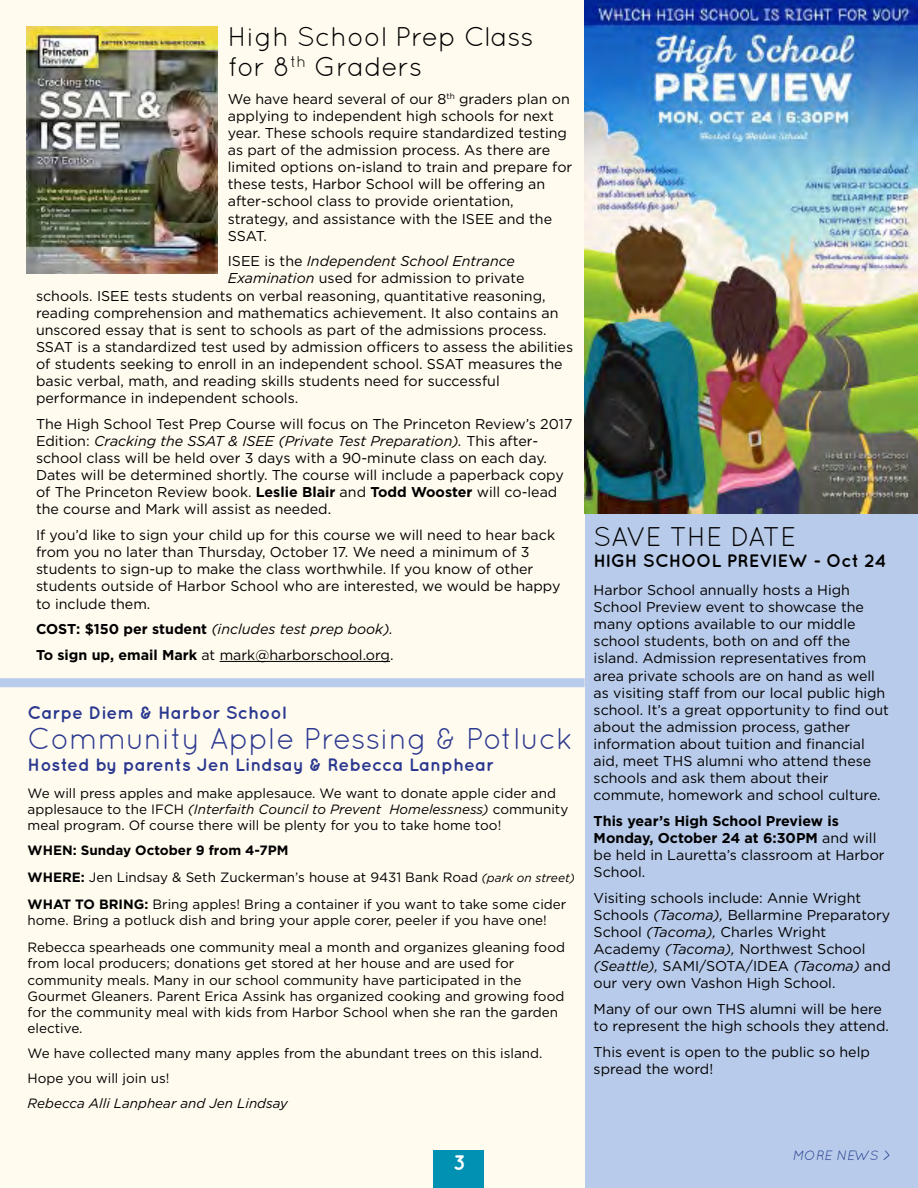
<style>
.page{position:relative;width:918px;height:1188px;background:#fff}
.page>*{position:absolute;margin:0;border:0;box-sizing:border-box;transform-origin:0 0}
.t1{font:30px "Quicksand";color:#2b388f}
.t2{font:27px/30px "Quicksand";color:#000}
.t3{font:27px "Quicksand";letter-spacing:-.02em;color:#000}
.t4{font:700 21px "Quicksand";color:#fff}
.t5{font:700 18px "Quicksand";color:#2b388f}
.t6{font:700 18px "Quicksand";color:#000}
.t7{font:14.25px/17.1px "Gotham";color:#000}
.t8{font:700 14.25px/17.1px "Gotham";color:#000}
.t9{font:italic 14.25px "Gotham";color:#000}
.t10{font:13.5px/16.2px "Gotham";color:#000}
.t11{font:italic 13.5px "Gotham";color:#000}
.t12{font:italic 13.5px "Quicksand";color:#25408f}
.s1{font-style:normal}
.s2{font-style:italic}
.s3{font-weight:700}
.s4{font-weight:400;font-style:italic}
.s5{font-weight:400}
.s6{font-style:italic;font-size:12px}
</style>
<div class="page">
<div style="left:585px;top:0;width:333px;height:1188px;background:#b9cbea"></div>
<div style="left:0;top:0;width:585px;height:1188px;background:#fffbef"></div>
<div style="left:434px;top:1151px;width:50px;height:37px;background:#0091b3"></div>
<hr style="left:220px;top:661px;width:170px;height:1px;background:#000">
<img style="left:27px;top:27px;width:190px;height:246px">
<img style="left:585px;top:0;width:333px;height:513px">
<div style="left:0;top:678px;width:585px;height:9px;background:#b9cbea"></div>
<h2 class="t2" style="left:228px;top:21px;width:308px">High School Prep Class for 8<sup>th</sup> Graders</h2>
<p class="t7" style="left:228px;top:90px;width:346px">We have heard several of our 8<sup>th</sup> graders plan on applying to independent high schools for next year. These schools require standardized testing as part of the admission process. As there are limited options on-island to train and prepare for these tests, Harbor School will be offering an after-school class to provide orientation, strategy, and assistance with the ISEE and the SSAT.</p>
<p class="t9" style="left:228px;top:252px;width:289px"><span class="s1">ISEE is the</span> Independent School Entrance</p>
<p class="t7" style="left:228px;top:270px;width:298px"><span class="s2">Examination</span> used for admission to private</p>
<p class="t7" style="left:36px;top:287px;width:511px">schools. ISEE tests students on verbal reasoning, quantitative reasoning,</p>
<p class="t7" style="left:36px;top:304px;width:524px">reading comprehension and mathematics achievement. It also contains an</p>
<p class="t7" style="left:36px;top:321px;width:512px">unscored essay that is sent to schools as part of the admissions process.</p>
<p class="t7" style="left:36px;top:338px;width:539px">SSAT is a standardized test used by admission officers to assess the abilities</p>
<p class="t7" style="left:36px;top:355px;width:528px">of students seeking to enroll in an independent school. SSAT measures the</p>
<p class="t7" style="left:36px;top:372px;width:465px">basic verbal, math, and reading skills students need for successful</p>
<p class="t7" style="left:36px;top:389px;width:264px">performance in independent schools.</p>
<p class="t7" style="left:36px;top:415px;width:538px">The High School Test Prep Course will focus on The Princeton Review’s 2017<br>Edition: <span class="s2">Cracking the SSAT &amp; ISEE (Private Test Preparation).</span> This after&shy;school class will be held over 3 days with a 90-minute class on each day.<br>Dates will be determined shortly. The course will include a paperback copy of The Princeton Review book. <span class="s3">Leslie Blair</span> and <span class="s3">Todd Wooster</span> will co-lead the course and Mark will assist as needed.</p>
<p class="t7" style="left:36px;top:526px;width:526px">If you’d like to sign your child up for this course we will need to hear back from you no later than Thursday, October 17. We need a minimum of 3 students to sign-up to make the class worthwhile. If you know of other students outside of Harbor School who are interested, we would be happy to include them.</p>
<p class="t8" style="left:36px;top:616px;width:359px;line-height:25.8px">COST: $150 per student <span class="s4">(includes test prep book).<br></span>To sign up, email Mark <span class="s5">at mark@harborschool.org.</span></p>
<p class="t5" style="left:28px;top:702px;width:260px">Carpe Diem &amp; Harbor School</p>
<h1 class="t1" style="left:28px;top:722px;width:547px">Community Apple Pressing &amp; Potluck</h1>
<p class="t5" style="left:28px;top:754px;width:468px">Hosted by parents Jen Lindsay &amp; Rebecca Lanphear</p>
<p class="t10" style="left:28px;top:785px;width:542px">We will press apples and make applesauce. We want to donate apple cider and applesauce to the IFCH <span class="s2">(Interfaith Council to Prevent Homelessness)</span> community meal program. Of course there will be plenty for you to take home too!</p>
<p class="t10" style="left:28px;top:836px;width:549px;line-height:27px"><span class="s3">WHEN: Sunday October 9 from 4-7PM<br>WHERE:</span> Jen Lindsay &amp; Seth Zuckerman’s house at 9431 Bank Road <span class="s6">(park on street)<br></span><span class="s3">WHAT TO BRING:</span> Bring apples! Bring a container if you want to take some cider</p>
<p class="t10" style="left:28px;top:907px;width:539px;line-height:27px">home. Bring a potluck dish and bring your apple corer, peeler if you have one!<br>Rebecca spearheads one community meal a month and organizes gleaning food</p>
<p class="t10" style="left:28px;top:955px;width:538px">from local producers; donations get stored at her house and are used for community meals. Many in our school community have participated in the Gourmet Gleaners. Parent Erica Assink has organized cooking and growing food for the community meal with kids from Harbor School when she ran the garden elective.</p>
<p class="t10" style="left:28px;top:1041px;width:516px;line-height:24.9px">We have collected many many apples from the abundant trees on this island.<br>Hope you will join us!</p>
<p class="t11" style="left:28px;top:1094px;width:262px">Rebecca Alli Lanphear and Jen Lindsay</p>
<h3 class="t4" style="left:453px;top:1150px;width:14px">3</h3>
<h2 class="t3" style="left:594px;top:521px;width:204px">SAVE THE DATE</h2>
<p class="t6" style="left:594px;top:550px;width:294px">HIGH SCHOOL PREVIEW - Oct 24</p>
<p class="t7" style="left:594px;top:581px;width:297px">Harbor School annually hosts a High School Preview event to showcase the many options available to our middle school students, both on and off the island. Admission representatives from area private schools are on hand as well as visiting staff from our local public high school. It’s a great opportunity to find out about the admission process, gather information about tuition and financial aid, meet THS alumni who attend these schools and ask them about their commute, homework and school culture.</p>
<p class="t8" style="left:594px;top:812px;width:293px">This year’s High School Preview is<br>Monday, October 24 at 6:30PM <span class="s5">and will be held in Lauretta’s classroom at Harbor<br>School.</span></p>
<p class="t7" style="left:594px;top:889px;width:299px">Visiting schools include: Annie Wright Schools <span class="s2">(Tacoma),</span> Bellarmine Preparatory School <span class="s2">(Tacoma),</span> Charles Wright Academy <span class="s2">(Tacoma),</span> Northwest School <span class="s2">(Seattle),</span> SAMI/SOTA/IDEA <span class="s2">(Tacoma)</span> and our very own Vashon High School.</p>
<p class="t7" style="left:594px;top:1000px;width:297px">Many of our own THS alumni will be here to represent the high schools they attend.</p>
<p class="t7" style="left:594px;top:1043px;width:278px">This event is open to the public so help spread the word!</p>
<p class="t12" style="left:793px;top:1147px;width:100px">MORE NEWS &gt;</p>
</div>
